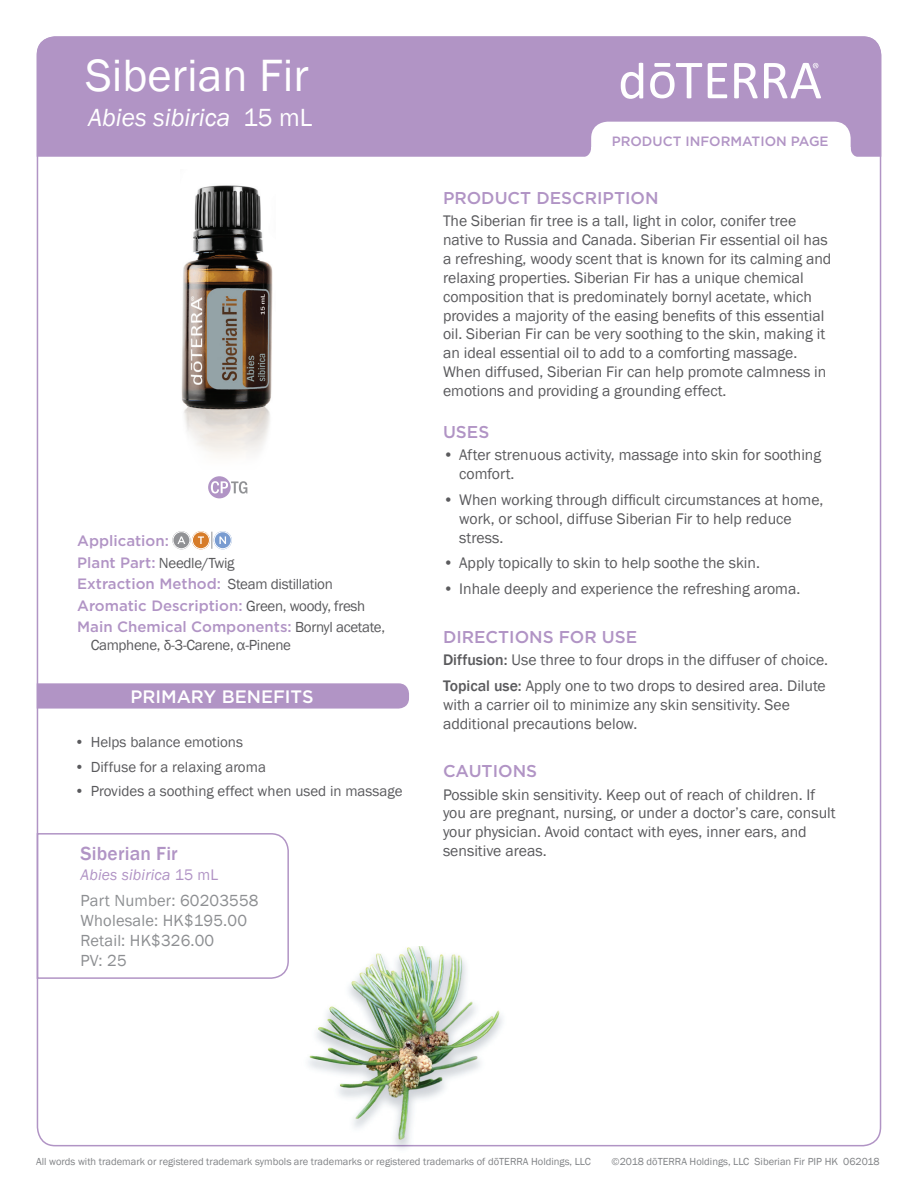
<style>
.page{position:relative;width:918px;height:1188px;background:#fff}
.page>*{position:absolute;margin:0;border:0;box-sizing:border-box;transform-origin:0 0}
.t1{font:46.5px "Franklin Gothic";color:#fff}
.t2{font:italic 25.5px "Franklin Gothic";color:#fff}
.t3{font:500 19.5px "Franklin Gothic";letter-spacing:.01em;color:#b194c5}
.t4{font:500 18px "Gotham";color:#fff}
.t5{font:500 17.1px "Gotham";color:#b194c5}
.t6{font:16.5px/19.8px "Franklin Gothic";letter-spacing:.01em;color:#8d8f92}
.t7{font:15.75px/18.9px "Franklin Gothic";color:#5a5a5d}
.t8{font:italic 15.75px "Franklin Gothic";letter-spacing:.01em;color:#b194c5}
.t9{font:500 15px/21.5px "Gotham";color:#b194c5}
.t10{font:15px "Franklin Gothic";color:#5a5a5d}
.t11{font:15px "Franklin Gothic";letter-spacing:-.02em;color:#5a5a5d}
.t12{font:500 13.5px "Gotham";color:#b194c5}
.t13{font:10.5px "Franklin Gothic";color:#808285}
.s1{font-style:normal}
.s2{font-family:"Gotham";font-weight:500;color:#b194c5}
.s3{font-family:"Franklin Gothic";font-weight:400;color:#5a5a5d}
.s4{font-weight:500}
</style>
<div class="page">
<div style="left:37px;top:36px;width:844px;height:121px;background:#b194c5"></div>
<svg style="left:734px;top:63px;width:24px;height:35px"></svg>
<svg style="left:708px;top:63px;width:19px;height:35px"></svg>
<svg style="left:650px;top:63px;width:52px;height:35px"></svg>
<svg style="left:621px;top:63px;width:22px;height:36px"></svg>
<svg style="left:764px;top:63px;width:57px;height:35px"></svg>
<svg style="left:581px;top:122px;width:280px;height:35px"></svg>
<svg style="left:208px;top:476px;width:39px;height:22px"></svg>
<img style="left:181px;top:185px;width:92px;height:271px">
<svg style="left:211px;top:532px;width:1px;height:17px"></svg>
<svg style="left:172px;top:531px;width:19px;height:18px"></svg>
<div style="left:173px;top:532px;width:17px;height:17px;border:1px solid #fff;border-radius:50%"></div>
<svg style="left:177px;top:536px;width:8px;height:8px"></svg>
<svg style="left:192px;top:531px;width:18px;height:18px"></svg>
<div style="left:192px;top:532px;width:18px;height:17px;border:1px solid #fff;border-radius:50%"></div>
<svg style="left:198px;top:536px;width:6px;height:8px"></svg>
<svg style="left:214px;top:531px;width:18px;height:18px"></svg>
<div style="left:214px;top:532px;width:17px;height:17px;border:1px solid #fff;border-radius:50%"></div>
<svg style="left:219px;top:536px;width:7px;height:8px"></svg>
<svg style="left:37px;top:683px;width:372px;height:26px;background:#b397c6"></svg>
<svg style="left:36px;top:832px;width:253px;height:148px"></svg>
<img style="left:287px;top:946px;width:231px;height:203px">
<h1 class="t1" style="left:85px;top:47px;width:225px">Siberian Fir</h1>
<h2 class="t2" style="left:88px;top:101px;width:226px">Abies sibirica <span class="s1">15 mL</span></h2>
<p class="t9" style="left:77px;top:530px;width:93px">Application:</p>
<p class="t11" style="left:77px;top:553px;width:159px"><span class="s2">Plant Part:</span> Needle/Twig</p>
<p class="t9" style="left:77px;top:573px;width:309px">Extraction Method: <span class="s3">Steam distillation<br></span>Aromatic Description: <span class="s3">Green, woody, fresh<br></span>Main Chemical Components: <span class="s3">Bornyl acetate,</span></p>
<p class="t11" style="left:91px;top:636px;width:202px">Camphene, δ-3-Carene, α-Pinene</p>
<p class="t4" style="left:130px;top:685px;width:185px">PRIMARY BENEFITS</p>
<p class="t10" style="left:75px;top:733px;width:170px">• Helps balance emotions</p>
<p class="t10" style="left:75px;top:757px;width:193px">• Diffuse for a relaxing aroma</p>
<p class="t10" style="left:75px;top:782px;width:330px">• Provides a soothing effect when used in massage</p>
<p class="t3" style="left:81px;top:842px;width:99px">Siberian Fir</p>
<p class="t8" style="left:81px;top:864px;width:139px">Abies sibirica <span class="s1">15 mL</span></p>
<p class="t6" style="left:81px;top:891px;width:179px">Part Number: 60203558<br>Wholesale: HK$195.00<br>Retail: HK$326.00<br>PV: 25</p>
<p class="t12" style="left:612px;top:132px;width:218px">PRODUCT INFORMATION PAGE</p>
<p class="t5" style="left:443px;top:187px;width:217px">PRODUCT DESCRIPTION</p>
<p class="t7" style="left:443px;top:212px;width:390px">The Siberian fir tree is a tall, light in color, conifer tree native to Russia and Canada. Siberian Fir essential oil has a refreshing, woody scent that is known for its calming and relaxing properties. Siberian Fir has a unique chemical composition that is predominately bornyl acetate, which provides a majority of the easing benefits of this essential oil. Siberian Fir can be very soothing to the skin, making it an ideal essential oil to add to a comforting massage.<br>When diffused, Siberian Fir can help promote calmness in emotions and providing a grounding effect.</p>
<p class="t5" style="left:443px;top:421px;width:48px">USES</p>
<p class="t7" style="left:459px;top:446px;width:364px;text-indent:-16px">• After strenuous activity, massage into skin for soothing comfort.</p>
<p class="t7" style="left:459px;top:491px;width:366px;text-indent:-16px">• When working through difficult circumstances at home, work, or school, diffuse Siberian Fir to help reduce stress.</p>
<p class="t7" style="left:443px;top:554px;width:319px">• Apply topically to skin to help soothe the skin.</p>
<p class="t7" style="left:443px;top:580px;width:359px">• Inhale deeply and experience the refreshing aroma.</p>
<p class="t5" style="left:443px;top:626px;width:196px">DIRECTIONS FOR USE</p>
<p class="t7" style="left:443px;top:647px;width:387px;line-height:25.7px"><span class="s4">Diffusion:</span> Use three to four drops in the diffuser of choice.<br><span class="s4">Topical use:</span> Apply one to two drops to desired area. Dilute</p>
<p class="t7" style="left:443px;top:695px;width:348px">with a carrier oil to minimize any skin sensitivity. See additional precautions below.</p>
<p class="t5" style="left:443px;top:760px;width:96px">CAUTIONS</p>
<p class="t7" style="left:443px;top:785px;width:394px">Possible skin sensitivity. Keep out of reach of children. If you are pregnant, nursing, or under a doctor’s care, consult your physician. Avoid contact with eyes, inner ears, and sensitive areas.</p>
<p class="t13" style="left:36px;top:1155px;width:556px">All words with trademark or registered trademark symbols are trademarks or registered trademarks of dōTERRA Holdings, LLC</p>
<p class="t13" style="left:612px;top:1155px;width:270px">©2018 dōTERRA Holdings, LLC Siberian Fir PIP HK 062018</p>
</div>
